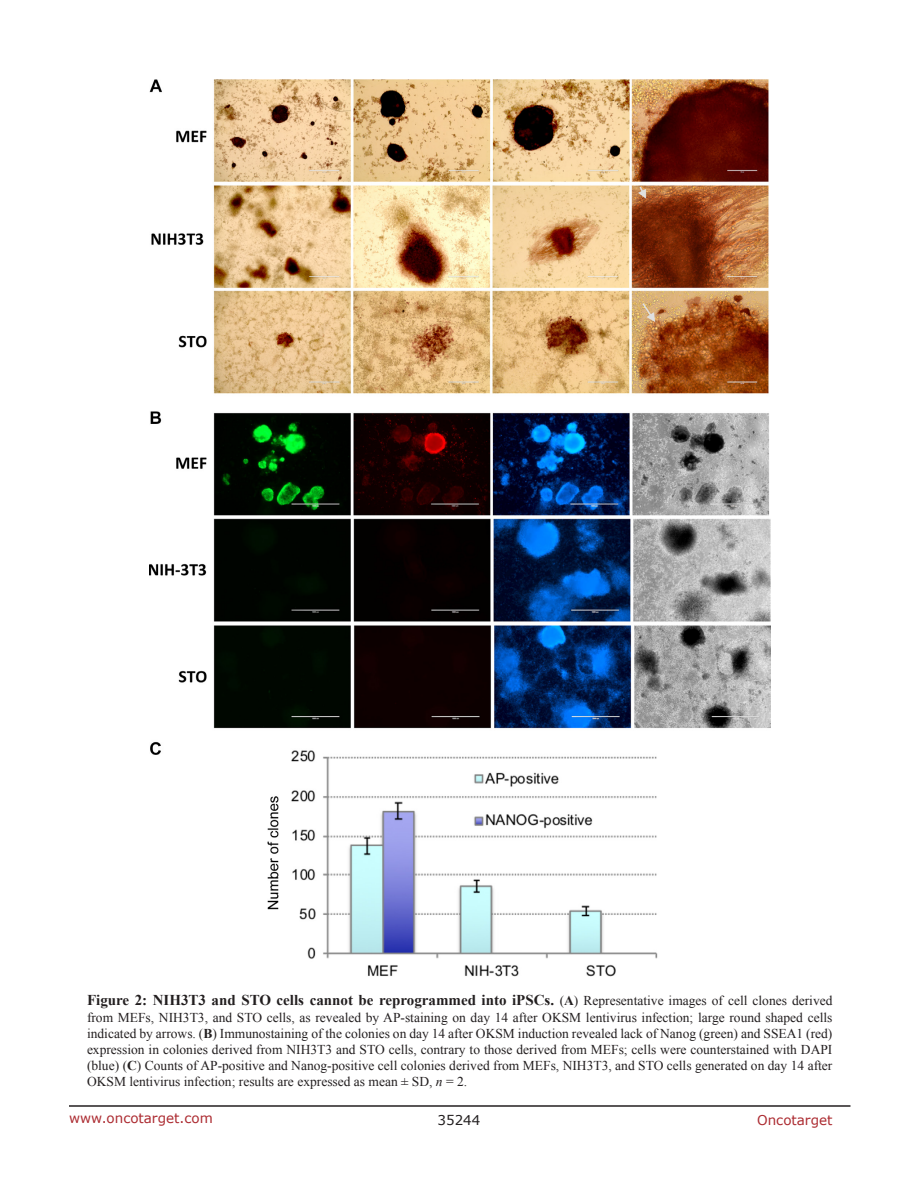
<style>
.page{position:relative;width:918px;height:1188px;background:#fff}
.page>*{position:absolute;margin:0;border:0;box-sizing:border-box;transform-origin:0 0}
.FigureText{font:700 15px "Times New Roman";color:#231f20}
.FigureText-2{font:13.5px/16.2px "Times New Roman";color:#231f20;text-align:justify}
.t1{font:13.5px "Verdana";color:#ac2b31}
.t2{font:13.5px "Verdana";color:#231f20}
.s1{font-weight:400;font-size:13.5px}
.s2{font-size:13.5px}
.s3{font-weight:700}
.s4{font-style:italic}
</style>
<div class="page">
<hr style="left:69px;top:1105px;width:781px;height:2px;background:#231f20">
<img style="left:149px;top:79px;width:621px;height:897px">
<p class="FigureText" style="left:87px;top:990px;width:747px">Figure 2: NIH3T3 and STO cells cannot be reprogrammed into iPSCs. <span class="s1">(</span><span class="s2">A</span><span class="s1">) Representative images of cell clones derived</span></p>
<p class="FigureText-2" style="left:87px;top:1009px;width:747px">from MEFs, NIH3T3, and STO cells, as revealed by AP-staining on day 14 after OKSM lentivirus infection; large round shaped cells indicated by arrows. (<span class="s3">B</span>) Immunostaining of the colonies on day 14 after OKSM induction revealed lack of Nanog (green) and SSEA1 (red) expression in colonies derived from NIH3T3 and STO cells, contrary to those derived from MEFs; cells were counterstained with DAPI (blue) (<span class="s3">C</span>) Counts of AP-positive and Nanog-positive cell colonies derived from MEFs, NIH3T3, and STO cells generated on day 14 after OKSM lentivirus infection; results are expressed as mean ± SD, <span class="s4">n</span> = 2.</p>
<p class="t1" style="left:69px;top:1109px;width:145px">www.oncotarget.com</p>
<p class="t2" style="left:438px;top:1111px;width:44px">35244</p>
<p class="t1" style="left:757px;top:1111px;width:77px">Oncotarget</p>
</div>
